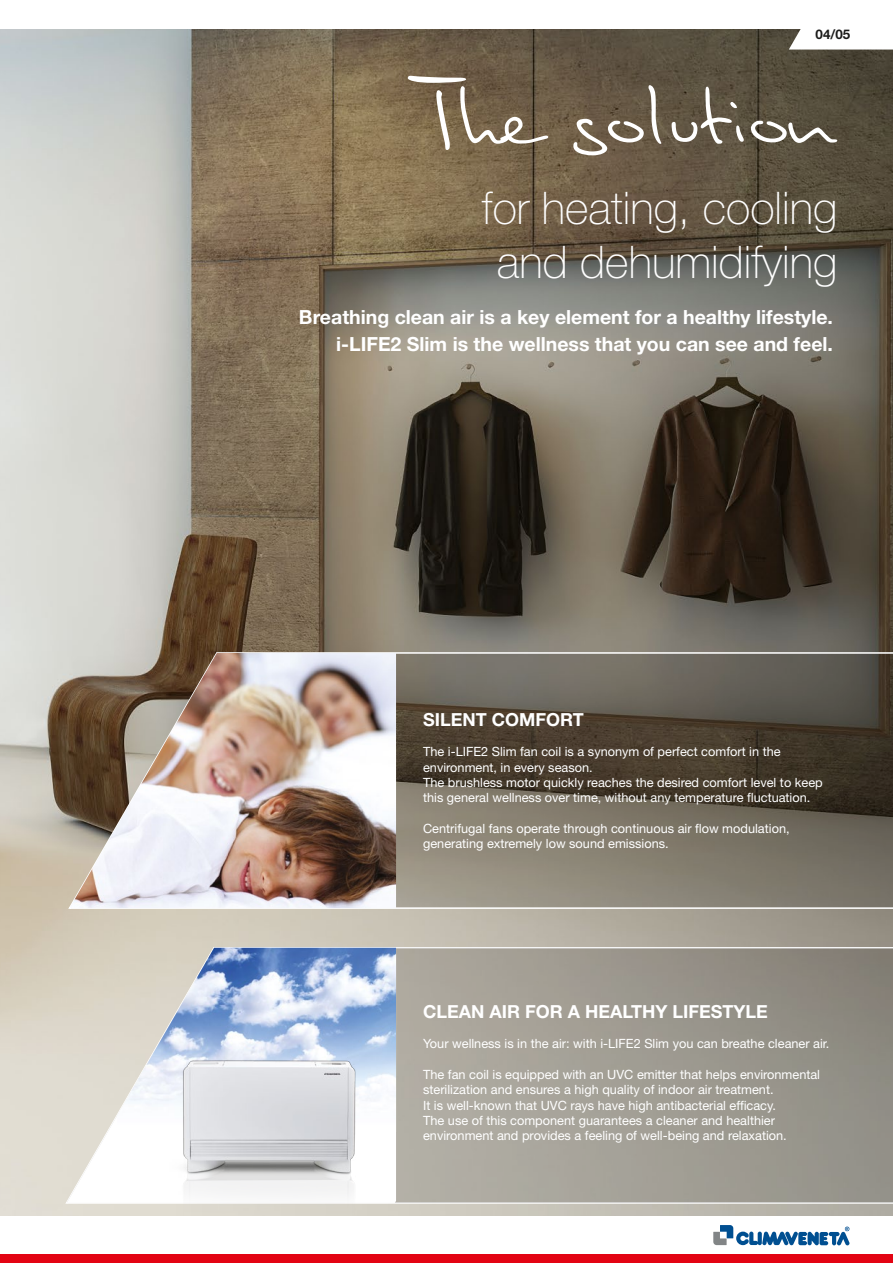
<style>
.page{position:relative;width:893px;height:1263px;background:#fff}
.page>*{position:absolute;margin:0;border:0;box-sizing:border-box;transform-origin:0 0}
.t1{font:100 45px/54px "Helvetica Neue LT Std";color:#fff;text-align:center}
.t2{font:700 19.5px/27px "Helvetica Neue LT Std";color:#fff;text-align:right}
.t3{font:700 18px "Helvetica Neue LT Std";color:#fff}
.t4{font:700 13.35px "Helvetica Neue LT Std";color:#1c1c1b}
.t5{font:12.75px/15.3px "Helvetica Neue LT Std";color:#fff}
</style>
<div class="page">
<img style="left:0;top:30px;width:893px;height:1185px">
<svg style="left:396px;top:948px;width:497px;height:255px;background:#9f9b92"></svg>
<svg style="left:67px;top:651px;width:826px;height:259px;background:#6b6357"></svg>
<img style="left:71px;top:653px;width:325px;height:255px">
<svg style="left:67px;top:948px;width:329px;height:255px"></svg>
<img style="left:117px;top:948px;width:279px;height:184px">
<img style="left:154px;top:1000px;width:232px;height:215px">
<svg style="left:789px;top:29px;width:104px;height:21px"></svg>
<div style="left:0;top:1254px;width:893px;height:9px;background:#e30413"></div>
<svg style="left:408px;top:76px;width:140px;height:74px;background:#85755f"></svg>
<svg style="left:573px;top:85px;width:88px;height:70px;background:#7f7260"></svg>
<svg style="left:672px;top:87px;width:72px;height:57px;background:#786e5f"></svg>
<svg style="left:751px;top:121px;width:86px;height:22px"></svg>
<svg style="left:713px;top:1225px;width:136px;height:20px"></svg>
<p class="t4" style="left:816px;top:26px;width:36px">04/05</p>
<h1 class="t1" style="left:482px;top:181px;width:357px">for heating, cooling and dehumidifying</h1>
<h2 class="t2" style="left:299px;top:303px;width:535px">Breathing clean air is a key element for a healthy lifestyle. i-LIFE2 Slim is the wellness that you can see and feel.</h2>
<h3 class="t3" style="left:423px;top:708px;width:162px">SILENT COMFORT</h3>
<p class="t5" style="left:423px;top:744px;width:401px">The i-LIFE2 Slim fan coil is a synonym of perfect comfort in the environment, in every season.<br>The brushless motor quickly reaches the desired comfort level to keep this general wellness over time, without any temperature fluctuation.</p>
<p class="t5" style="left:423px;top:820px;width:368px">Centrifugal fans operate through continuous air flow modulation, generating extremely low sound emissions.</p>
<h3 class="t3" style="left:423px;top:1000px;width:346px">CLEAN AIR FOR A HEALTHY LIFESTYLE</h3>
<p class="t5" style="left:423px;top:1036px;width:408px">Your wellness is in the air: with i-LIFE2 Slim you can breathe cleaner air.</p>
<p class="t5" style="left:423px;top:1066px;width:398px">The fan coil is equipped with an UVC emitter that helps environmental sterilization and ensures a high quality of indoor air treatment.<br>It is well-known that UVC rays have high antibacterial efficacy.<br>The use of this component guarantees a cleaner and healthier environment and provides a feeling of well-being and relaxation.</p>
</div>
